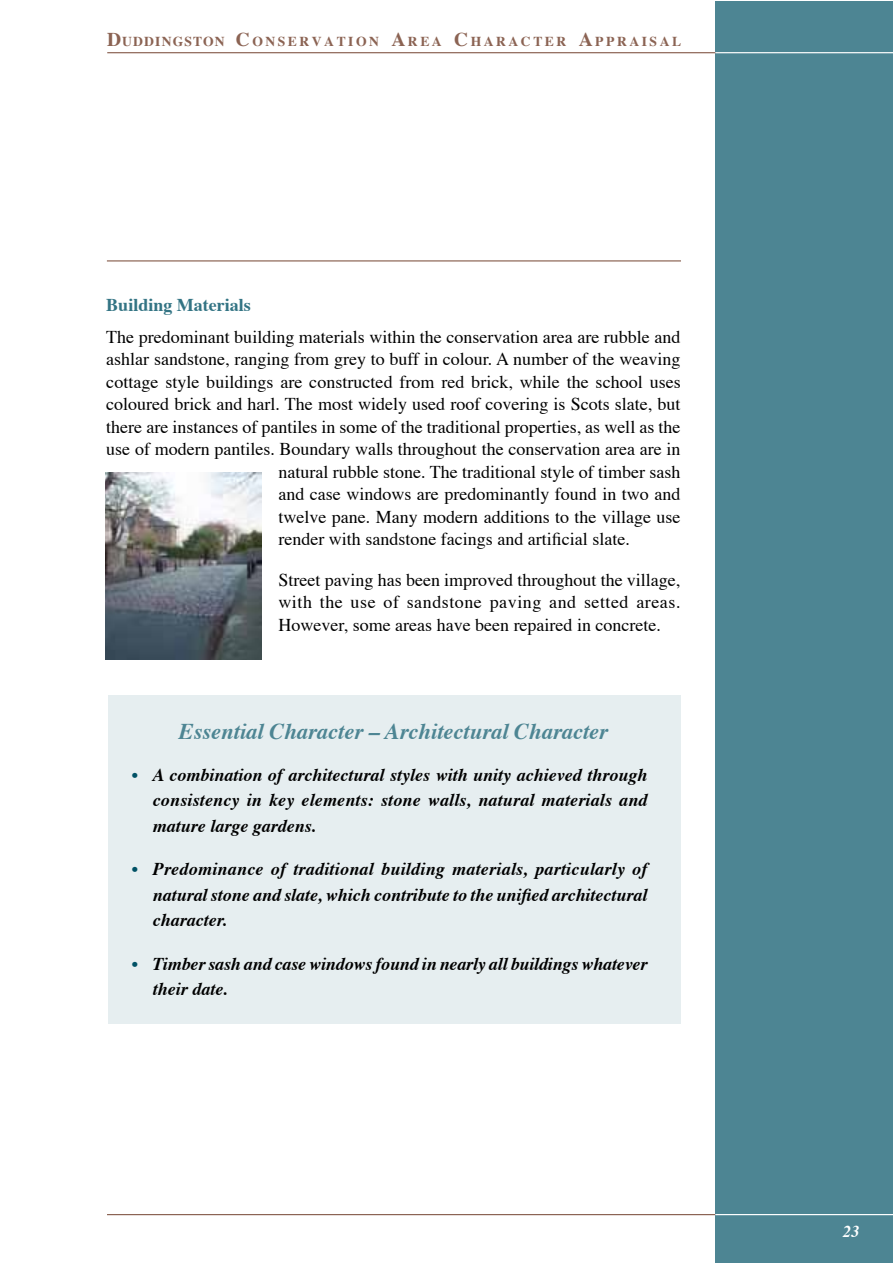
<style>
.page{position:relative;width:893px;height:1263px;background:#fff}
.page>*{position:absolute;margin:0;border:0;box-sizing:border-box;transform-origin:0 0}
.t1{font:italic 700 22.5px "Times";color:#4d8593}
.t2{font:18px/22.5px "Times";color:#000;text-align:justify}
.t3{font:italic 700 18px/25.5px "Times";color:#000;text-align:justify}
.t4{font:700 18px "Times";color:#337484}
.t5{font:italic 700 18px "Times";color:#005165}
.t6{font:italic 700 16.5px "Times";color:#fff}
.t7{font:700 13.65px "Times";letter-spacing:.185em;color:#8b6353}
.s1{font-size:19.5px}
</style>
<div class="page">
<div style="left:715px;top:1px;width:178px;height:1262px;background:#4d8593"></div>
<hr style="left:107px;top:52px;width:608px;height:1px;background:#8b6353">
<hr style="left:107px;top:1214px;width:608px;height:1px;background:#8b6353">
<hr style="left:715px;top:52px;width:178px;height:1px;background:#fff">
<hr style="left:715px;top:1214px;width:178px;height:1px;background:#fff">
<hr style="left:107px;top:260px;width:574px;height:1px;background:#8b6353">
<div style="left:108px;top:695px;width:572px;height:328px;background:#e6eef0"></div>
<img style="left:106px;top:472px;width:155px;height:188px">
<p class="t7" style="left:107px;top:32px;width:576px"><span class="s1">D</span>UDDINGSTON <span class="s1">C</span>ONSERVATION <span class="s1">A</span>REA <span class="s1">C</span>HARACTER <span class="s1">A</span>PPRAISAL</p>
<p class="t4" style="left:106px;top:293px;width:146px">BUILDING MATERIALS</p>
<p class="t2" style="left:106px;top:326px;width:576px">The predominant building materials within the conservation area are rubble and</p>
<p class="t2" style="left:106px;top:349px;width:576px">ashlar sandstone, ranging from grey to buff in colour. A number of the weaving</p>
<p class="t2" style="left:106px;top:371px;width:576px">cottage style buildings are constructed from red brick, while the school uses</p>
<p class="t2" style="left:106px;top:394px;width:576px">coloured brick and harl. The most widely used roof covering is Scots slate, but</p>
<p class="t2" style="left:106px;top:416px;width:576px">there are instances of pantiles in some of the traditional properties, as well as the</p>
<p class="t2" style="left:106px;top:439px;width:576px">use of modern pantiles. Boundary walls throughout the conservation area are in</p>
<p class="t2" style="left:278px;top:461px;width:403px">natural rubble stone. The traditional style of timber sash</p>
<p class="t2" style="left:278px;top:484px;width:403px">and case windows are predominantly found in two and</p>
<p class="t2" style="left:278px;top:506px;width:403px">twelve pane. Many modern additions to the village use</p>
<p class="t2" style="left:278px;top:529px;width:353px">render with sandstone facings and artificial slate.</p>
<p class="t2" style="left:278px;top:569px;width:404px">Street paving has been improved throughout the village, with the use of sandstone paving and setted areas.<br>However, some areas have been repaired in concrete.</p>
<p class="t5" style="left:132px;top:763px;width:8px">•</p>
<p class="t5" style="left:132px;top:857px;width:8px">•</p>
<p class="t5" style="left:132px;top:952px;width:8px">•</p>
<p class="t1" style="left:179px;top:716px;width:431px">Essential Character – Architectural Character</p>
<p class="t3" style="left:153px;top:763px;width:496px">A combination of architectural styles with unity achieved through consistency in key elements: stone walls, natural materials and mature large gardens.</p>
<p class="t3" style="left:153px;top:857px;width:496px">Predominance of traditional building materials, particularly of natural stone and slate, which contribute to the unified architectural character.</p>
<p class="t3" style="left:153px;top:952px;width:496px">Timber sash and case windows found in nearly all buildings whatever their date.</p>
<p class="t6" style="left:843px;top:1221px;width:18px">23</p>
</div>
